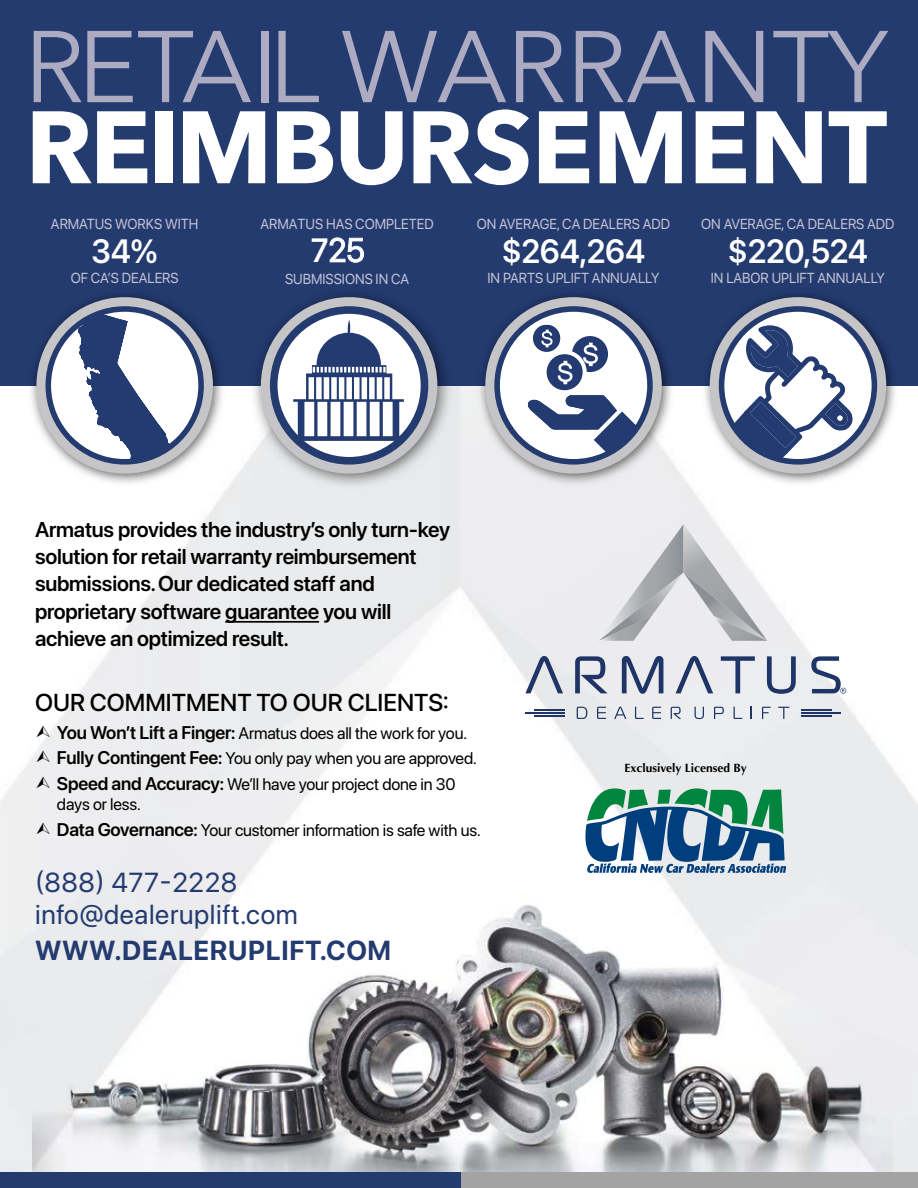
<style>
.page{position:relative;width:918px;height:1188px;background:#fff}
.page>*{position:absolute;margin:0;border:0;box-sizing:border-box;transform-origin:0 0}
.t1{font:700 101.7px "Avenir Next";letter-spacing:-.02em;color:#fff}
.t2{font:100.65px "Avenir Next";letter-spacing:-.005em;color:#acabc2}
.t3{font:600 33.45px "SF Pro Display";letter-spacing:-.01em;color:#fff;scale:.95 1}
.t4{font:33.45px "SF Pro Display";color:#fff;scale:.95 1}
.t5{font:27.45px/32px "SF Pro Display";letter-spacing:.025em;color:#243b70}
.t6{font:700 27.45px "SF Pro Display";letter-spacing:.025em;color:#243b70}
.t7{font:500 24.3px "SF Pro Display";color:#000}
.t8{font:600 21.3px/27.5px "SF Pro Display";letter-spacing:-.01em;color:#000}
.t9{font:16.8px/25.7px "SF Pro Display";letter-spacing:-.01em;color:#000}
.t10{font:14.4px "SF Pro Display";color:#c4c3d3;scale:.95 1}
.t11{font:700 12px "Optima";color:#000}
.s1{font-weight:600}
.s2{font-weight:600;font-size:18.3px}
</style>
<div class="page">
<img style="left:0;top:385px;width:918px;height:788px">
<img style="left:33px;top:861px;width:859px;height:312px">
<div style="left:0;top:1173px;width:461px;height:15px;background:#243b70"></div>
<div style="left:461px;top:1173px;width:457px;height:15px;background:#a4a3a3"></div>
<div style="left:0;top:0;width:918px;height:385px;background:#243b70"></div>
<svg style="left:599px;top:524px;width:168px;height:117px;background:#d6d7d9"></svg>
<svg style="left:622px;top:656px;width:41px;height:38px;background:#949db4"></svg>
<svg style="left:721px;top:656px;width:34px;height:37px"></svg>
<svg style="left:767px;top:656px;width:29px;height:38px"></svg>
<svg style="left:525px;top:656px;width:38px;height:37px"></svg>
<svg style="left:676px;top:656px;width:37px;height:37px"></svg>
<svg style="left:575px;top:656px;width:33px;height:37px"></svg>
<svg style="left:577px;top:707px;width:10px;height:12px"></svg>
<svg style="left:597px;top:707px;width:9px;height:12px"></svg>
<svg style="left:614px;top:707px;width:12px;height:12px"></svg>
<svg style="left:652px;top:707px;width:9px;height:12px"></svg>
<svg style="left:671px;top:707px;width:10px;height:12px"></svg>
<svg style="left:695px;top:707px;width:9px;height:12px"></svg>
<svg style="left:714px;top:707px;width:10px;height:12px"></svg>
<svg style="left:751px;top:707px;width:1px;height:12px"></svg>
<svg style="left:762px;top:707px;width:9px;height:12px"></svg>
<svg style="left:778px;top:707px;width:11px;height:12px"></svg>
<hr style="left:801px;top:712px;width:40px;height:1px;background:#1f3567">
<hr style="left:801px;top:709px;width:31px;height:1px;background:#1f3567">
<hr style="left:801px;top:716px;width:31px;height:1px;background:#1f3567">
<hr style="left:525px;top:712px;width:40px;height:1px;background:#1f3567">
<hr style="left:534px;top:709px;width:31px;height:1px;background:#1f3567">
<hr style="left:534px;top:716px;width:31px;height:1px;background:#1f3567">
<svg style="left:811px;top:656px;width:35px;height:38px"></svg>
<hr style="left:225px;top:621px;width:94px;height:2px;background:#000">
<div style="left:27px;top:288px;width:199px;height:198px;background:#000;opacity:.6"></div>
<div style="left:36px;top:297px;width:177px;height:177px;border:19px solid #c5c5c7;border-radius:50%"></div>
<div style="left:48px;top:309px;width:153px;height:153px;background:#fff;border-radius:50%"></div>
<svg style="left:76px;top:309px;width:96px;height:153px"></svg>
<div style="left:45px;top:306px;width:159px;height:159px;border:6px solid #243b70;border-radius:50%"></div>
<div style="left:701px;top:288px;width:198px;height:198px;background:#000;opacity:.6"></div>
<div style="left:710px;top:297px;width:176px;height:177px;border:19px solid #c5c5c7;border-radius:50%"></div>
<svg style="left:722px;top:309px;width:152px;height:153px;fill:#fff"></svg>
<svg style="left:733px;top:325px;width:120px;height:136px"></svg>
<div style="left:719px;top:306px;width:158px;height:159px;border:6px solid #243b70;border-radius:50%"></div>
<div style="left:476px;top:288px;width:199px;height:198px;background:#000;opacity:.6"></div>
<div style="left:485px;top:297px;width:177px;height:177px;border:19px solid #c5c5c7;border-radius:50%"></div>
<svg style="left:497px;top:309px;width:153px;height:153px;fill:#fff"></svg>
<svg style="left:528px;top:325px;width:109px;height:130px"></svg>
<div style="left:494px;top:306px;width:159px;height:159px;border:6px solid #243b70;border-radius:50%"></div>
<div style="left:249px;top:285px;width:205px;height:206px;background:#000;opacity:.6"></div>
<div style="left:261px;top:297px;width:176px;height:177px;border:26px solid #c5c5c7;border-radius:50%"></div>
<svg style="left:274px;top:310px;width:151px;height:151px"></svg>
<svg style="left:285px;top:320px;width:127px;height:121px"></svg>
<div style="left:270px;top:306px;width:158px;height:159px;border:8px solid #243b70;border-radius:50%"></div>
<svg style="left:585px;top:788px;width:201px;height:85px;background:#60939f"></svg>
<svg style="left:37px;top:725px;width:13px;height:12px"></svg>
<svg style="left:37px;top:751px;width:13px;height:12px"></svg>
<svg style="left:37px;top:777px;width:13px;height:11px"></svg>
<svg style="left:37px;top:822px;width:13px;height:12px"></svg>
<h2 class="t2" style="left:24px;top:-18px;width:866px">RETAIL WARRANTY</h2>
<h1 class="t1" style="left:25px;top:60px;width:863px">REIMBURSEMENT</h1>
<p class="t10" style="left:51px;top:216px;width:157px">ARMATUS WORKS WITH</p>
<h3 class="t3" style="left:91px;top:232px;width:71px">34%</h3>
<p class="t10" style="left:71px;top:269px;width:115px">OF CA’S DEALERS</p>
<p class="t10" style="left:261px;top:214px;width:184px">ARMATUS HAS COMPLETED</p>
<h3 class="t4" style="left:311px;top:226px;width:58px"><span class="s1">7</span>25</h3>
<p class="t10" style="left:285px;top:268px;width:132px">SUBMISSIONS IN CA</p>
<p class="t10" style="left:477px;top:216px;width:205px">ON AVERAGE, CA DEALERS ADD</p>
<h3 class="t3" style="left:502px;top:232px;width:152px">$264,264</h3>
<p class="t10" style="left:488px;top:269px;width:183px">IN PARTS UPLIFT ANNUALLY</p>
<p class="t10" style="left:701px;top:216px;width:205px">ON AVERAGE, CA DEALERS ADD</p>
<h3 class="t3" style="left:728px;top:232px;width:149px">$220,524</h3>
<p class="t10" style="left:711px;top:269px;width:185px">IN LABOR UPLIFT ANNUALLY</p>
<p class="t8" style="left:35px;top:516px;width:417px">Armatus provides the industry’s only turn-key solution for retail warranty reimbursement submissions. Our dedicated staff and proprietary software guarantee you will achieve an optimized result.</p>
<h3 class="t7" style="left:35px;top:688px;width:415px">OUR COMMITMENT TO OUR CLIENTS:</h3>
<p class="t9" style="left:57px;top:720px;width:421px"><span class="s2">You Won’t Lift a Finger:</span> Armatus does all the work for you.<br><span class="s2">Fully Contingent Fee:</span> You only pay when you are approved.<br><span class="s2">Speed and Accuracy:</span> We’ll have your project done in 30</p>
<p class="t9" style="left:57px;top:791px;width:425px">days or less.<br><span class="s2">Data Governance:</span> Your customer information is safe with us.</p>
<h3 class="t5" style="left:35px;top:866px;width:264px">(888) 477-2228 info@dealeruplift.com</h3>
<h3 class="t6" style="left:35px;top:935px;width:358px">WWW.DEALERUPLIFT.COM</h3>
<p class="t11" style="left:625px;top:761px;width:124px">Exclusively Licensed By</p>
</div>
